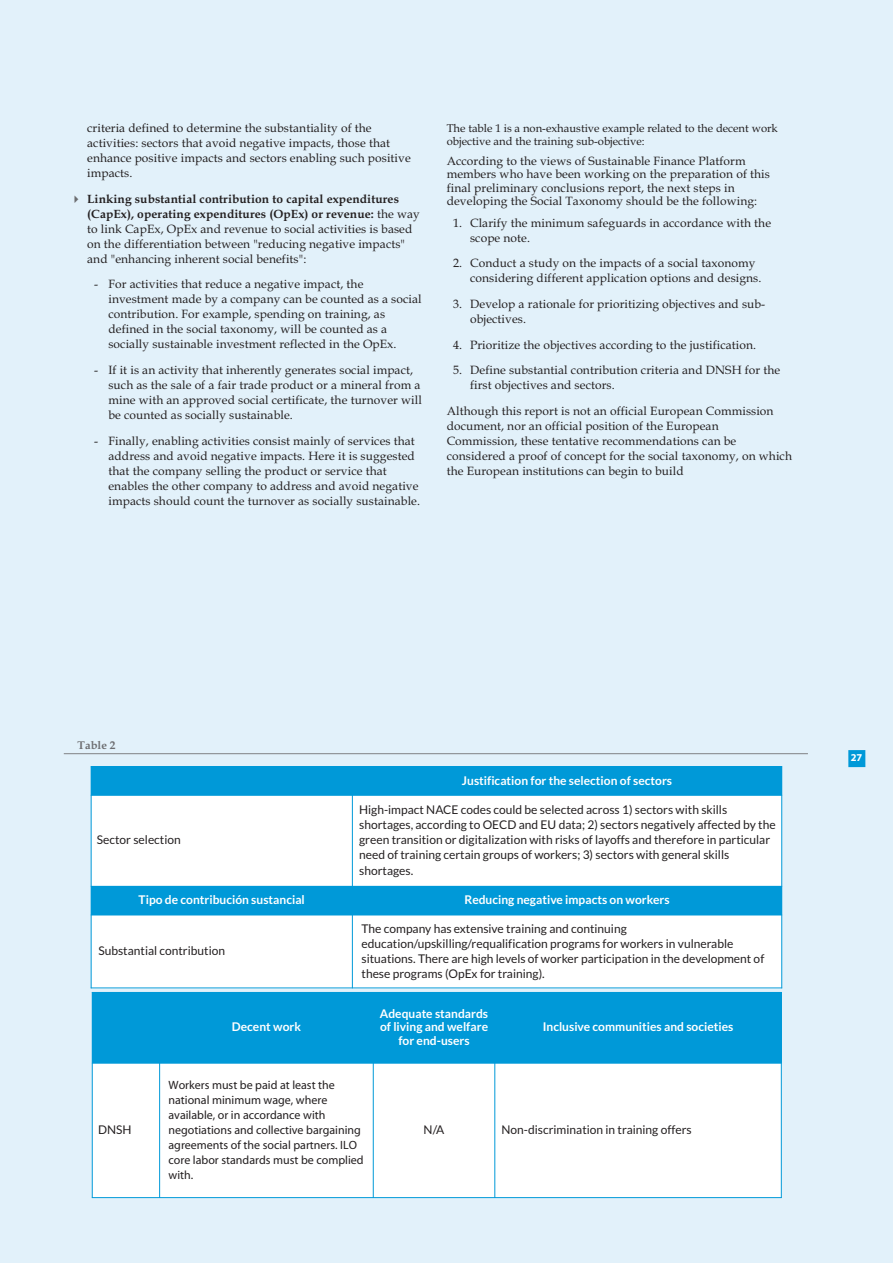
<style>
.page{position:relative;width:893px;height:1263px;background:#e2f1fa}
.page>*{position:absolute;margin:0;border:0;box-sizing:border-box;transform-origin:0 0}
.t1{font:12px/15px "Book Antiqua";letter-spacing:.01em;color:#231f20}
.t2{font:12px/15px "Lato";color:#231f20}
.t3{font:700 12px/13.5px "Lato";color:#fff;text-align:center}
.t4{font:12px/15px "Myriad";color:#231f20}
.t5{font:11.25px/13.5px "Book Antiqua";color:#231f20}
.t6{font:700 11.25px "Book Antiqua";color:#6c6d70}
.t7{font:700 10.5px "Myriad";color:#fff}
.s1{color:#6c6d70}
.s2{font-weight:700}
</style>
<div class="page">
<div style="left:848px;top:750px;width:17px;height:17px;background:#0099d8"></div>
<div style="left:91px;top:766px;width:261px;height:29px;background:#0099d8"></div>
<div style="left:352px;top:766px;width:430px;height:29px;background:#0099d8"></div>
<div style="left:91px;top:795px;width:261px;height:91px;background:#fff"></div>
<div style="left:352px;top:795px;width:430px;height:91px;background:#fff"></div>
<div style="left:91px;top:886px;width:261px;height:29px;background:#0099d8"></div>
<div style="left:352px;top:886px;width:430px;height:29px;background:#0099d8"></div>
<div style="left:91px;top:915px;width:261px;height:73px;background:#fff"></div>
<div style="left:352px;top:915px;width:430px;height:73px;background:#fff"></div>
<hr style="left:91px;top:766px;width:1px;height:222px;background:#0099d8">
<hr style="left:352px;top:766px;width:1px;height:222px;background:#0099d8">
<hr style="left:781px;top:766px;width:1px;height:222px;background:#0099d8">
<hr style="left:91px;top:795px;width:691px;height:1px;background:#0099d8">
<hr style="left:91px;top:915px;width:691px;height:1px;background:#0099d8">
<hr style="left:91px;top:987px;width:691px;height:1px;background:#0099d8">
<div style="left:92px;top:992px;width:68px;height:71px;background:#0099d8"></div>
<div style="left:160px;top:992px;width:213px;height:71px;background:#0099d8"></div>
<div style="left:373px;top:992px;width:122px;height:71px;background:#0099d8"></div>
<div style="left:495px;top:992px;width:287px;height:71px;background:#0099d8"></div>
<div style="left:92px;top:1063px;width:68px;height:135px;background:#fff"></div>
<div style="left:160px;top:1063px;width:213px;height:135px;background:#fff"></div>
<div style="left:373px;top:1063px;width:122px;height:135px;background:#fff"></div>
<div style="left:495px;top:1063px;width:287px;height:135px;background:#fff"></div>
<hr style="left:92px;top:992px;width:1px;height:206px;background:#0099d8">
<hr style="left:159px;top:992px;width:1px;height:206px;background:#0099d8">
<hr style="left:373px;top:992px;width:1px;height:206px;background:#0099d8">
<hr style="left:494px;top:992px;width:1px;height:206px;background:#0099d8">
<hr style="left:781px;top:992px;width:1px;height:206px;background:#0099d8">
<hr style="left:92px;top:1063px;width:690px;height:1px;background:#0099d8">
<hr style="left:92px;top:1197px;width:690px;height:1px;background:#0099d8">
<hr style="left:64px;top:753px;width:744px;height:1px;background:#808285">
<p class="t1" style="left:87px;top:120px;width:325px">criteria defined to determine the substantiality of the activities: sectors that avoid negative impacts, those that enhance positive impacts and sectors enabling such positive impacts.</p>
<p class="t1" style="left:87px;top:191px;width:334px;text-indent:-17px"><span class="s1">✔</span> <span class="s2">Linking substantial contribution to capital expenditures (CapEx), operating expenditures (OpEx) or revenue:</span> the way to link CapEx, OpEx and revenue to social activities is based on the differentiation between "reducing negative impacts" and "enhancing inherent social benefits":</p>
<p class="t1" style="left:108px;top:277px;width:315px;text-indent:-14px">- For activities that reduce a negative impact, the investment made by a company can be counted as a social contribution. For example, spending on training, as defined in the social taxonomy, will be counted as a socially sustainable investment reflected in the OpEx.</p>
<p class="t1" style="left:108px;top:362px;width:315px;text-indent:-14px">- If it is an activity that inherently generates social impact, such as the sale of a fair trade product or a mineral from a mine with an approved social certificate, the turnover will be counted as socially sustainable.</p>
<p class="t1" style="left:108px;top:433px;width:313px;text-indent:-14px">- Finally, enabling activities consist mainly of services that address and avoid negative impacts. Here it is suggested that the company selling the product or service that enables the other company to address and avoid negative impacts should count the turnover as socially sustainable.</p>
<p class="t5" style="left:447px;top:121px;width:333px">The table 1 is a non-exhaustive example related to the decent work objective and the training sub-objective:</p>
<p class="t1" style="left:447px;top:154px;width:325px;line-height:13.5px">According to the views of Sustainable Finance Platform members who have been working on the preparation of this final preliminary conclusions report, the next steps in developing the Social Taxonomy should be the following:</p>
<p class="t1" style="left:470px;top:215px;width:302px;text-indent:-17px">1. Clarify the minimum safeguards in accordance with the scope note.</p>
<p class="t1" style="left:470px;top:256px;width:293px;text-indent:-17px">2. Conduct a study on the impacts of a social taxonomy considering different application options and designs.</p>
<p class="t1" style="left:470px;top:296px;width:297px;text-indent:-17px">3. Develop a rationale for prioritizing objectives and sub&shy;objectives.</p>
<p class="t1" style="left:453px;top:337px;width:305px">4. Prioritize the objectives according to the justification.</p>
<p class="t1" style="left:470px;top:363px;width:312px;text-indent:-17px">5. Define substantial contribution criteria and DNSH for the first objectives and sectors.</p>
<p class="t1" style="left:447px;top:403px;width:347px">Although this report is not an official European Commission document, nor an official position of the European Commission, these tentative recommendations can be considered a proof of concept for the social taxonomy, on which the European institutions can begin to build</p>
<p class="t6" style="left:78px;top:739px;width:39px">Table 2</p>
<p class="t2" style="left:97px;top:833px;width:85px">Sector selection</p>
<p class="t3" style="left:462px;top:774px;width:212px">Justification for the selection of sectors</p>
<p class="t2" style="left:359px;top:803px;width:418px">High-impact NACE codes could be selected across 1) sectors with skills shortages, according to OECD and EU data; 2) sectors negatively affected by the green transition or digitalization with risks of layoffs and therefore in particular need of training certain groups of workers; 3) sectors with general skills shortages.</p>
<p class="t3" style="left:139px;top:893px;width:168px">Tipo de contribución sustancial</p>
<p class="t3" style="left:464px;top:893px;width:207px">Reducing negative impacts on workers</p>
<p class="t2" style="left:98px;top:943px;width:128px">Substantial contribution</p>
<p class="t2" style="left:361px;top:921px;width:404px">The company has extensive training and continuing education/upskilling/requalification programs for workers in vulnerable situations. There are high levels of worker participation in the development of these programs (OpEx for training).</p>
<p class="t2" style="left:98px;top:1122px;width:35px">DNSH</p>
<p class="t3" style="left:232px;top:1020px;width:71px">Decent work</p>
<p class="t4" style="left:168px;top:1078px;width:197px">Workers must be paid at least the national minimum wage, where available, or in accordance with negotiations and collective bargaining agreements of the social partners. ILO core labor standards must be complied with.</p>
<p class="t3" style="left:380px;top:1007px;width:110px">Adequate standards of living and welfare for end-users</p>
<p class="t3" style="left:543px;top:1020px;width:192px">Inclusive communities and societies</p>
<p class="t2" style="left:424px;top:1122px;width:22px">N/A</p>
<p class="t2" style="left:502px;top:1122px;width:192px">Non-discrimination in training offers</p>
<p class="t7" style="left:851px;top:752px;width:13px">27</p>
</div>
